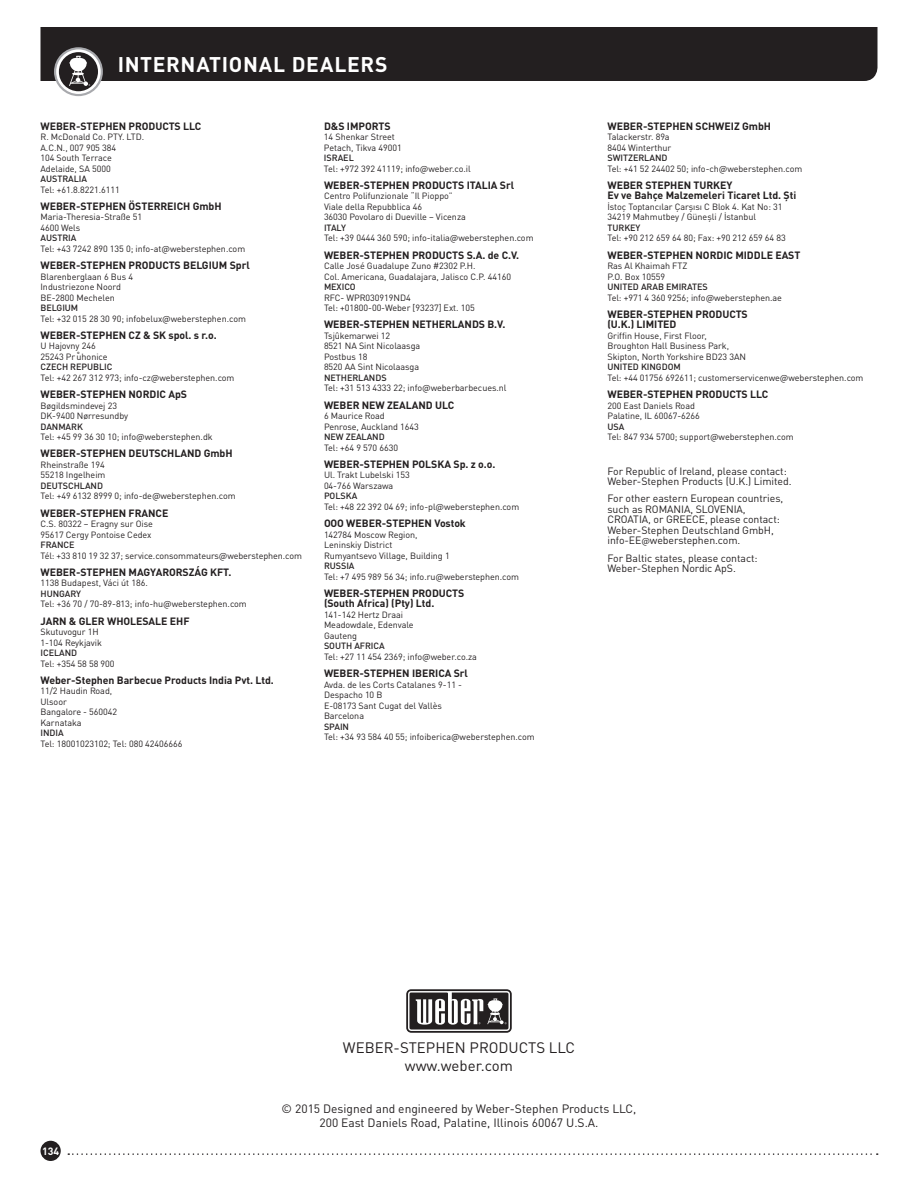
<style>
.page{position:relative;width:918px;height:1188px;background:#fff}
.page>*{position:absolute;margin:0;border:0;box-sizing:border-box;transform-origin:0 0}
.t1{font:700 21px "DIN Pro";letter-spacing:.03em;color:#fff}
.t2{font:15px/18px "DIN Pro";color:#231f20;text-align:center}
.t3{font:12px/14.4px "DIN Pro";color:#231f20;text-align:center}
.t4{font:700 10.5px/10.5px "DIN Pro";letter-spacing:-.005em;color:#231f20}
.t5{font:10.5px/10.5px "DIN Pro";letter-spacing:-.005em;color:#231f20}
.t6{font:700 10.5px "DIN Pro";color:#fff}
.t7{font:9px/10.5px "DIN Pro";letter-spacing:-.005em;color:#231f20}
.t8{font:500 9px "DIN Pro";letter-spacing:-.005em;color:#231f20}
.s1{font-size:9px}
</style>
<div class="page">
<div style="left:40px;top:27px;width:838px;height:54px;background:#231f20"></div>
<svg style="left:55px;top:48px;width:47px;height:47px"></svg>
<div style="left:54px;top:47px;width:49px;height:49px;border:2px solid #a8a9ad;border-radius:50%"></div>
<div style="left:59px;top:52px;width:39px;height:39px;background:#231f20;border-radius:50%"></div>
<svg style="left:69px;top:56px;width:21px;height:30px"></svg>
<div style="left:40px;top:1141px;width:21px;height:20px;background:#231f20;border-radius:50%"></div>
<svg style="left:68px;top:1153px;width:810px;height:2px"></svg>
<div style="left:406px;top:989px;width:106px;height:44px;background:#231f20;border-radius:5px"></div>
<svg style="left:408px;top:991px;width:102px;height:40px"></svg>
<h1 class="t1" style="left:118px;top:47px;width:271px">INTERNATIONAL DEALERS</h1>
<p class="t4" style="left:40px;top:119px;width:162px">WEBER-STEPHEN PRODUCTS LLC</p>
<p class="t7" style="left:40px;top:131px;width:105px">R. McDonald Co. PTY. LTD.<br>A.C.N., 007 905 384<br>104 South Terrace<br>Adelaide, SA 5000</p>
<p class="t8" style="left:40px;top:171px;width:48px">AUSTRALIA</p>
<p class="t7" style="left:40px;top:183px;width:81px">Tel: +61.8.8221.6111</p>
<p class="t4" style="left:40px;top:199px;width:183px">WEBER-STEPHEN ÖSTERREICH GmbH</p>
<p class="t7" style="left:40px;top:211px;width:103px">Maria-Theresia-Straße 51<br>4600 Wels</p>
<p class="t8" style="left:40px;top:231px;width:37px">AUSTRIA</p>
<p class="t7" style="left:40px;top:242px;width:206px">Tel: +43 7242 890 135 0; info-at@weberstephen.com</p>
<p class="t4" style="left:40px;top:259px;width:211px">WEBER-STEPHEN PRODUCTS BELGIUM Sprl</p>
<p class="t7" style="left:40px;top:270px;width:94px">Blarenberglaan 6 Bus 4<br>Industriezone Noord<br>BE-2800 Mechelen</p>
<p class="t8" style="left:40px;top:300px;width:39px">BELGIUM</p>
<p class="t7" style="left:40px;top:312px;width:207px">Tel: +32 015 28 30 90; infobelux@weberstephen.com</p>
<p class="t4" style="left:40px;top:328px;width:178px">WEBER-STEPHEN CZ &amp; SK spol. s r.o.</p>
<p class="t7" style="left:40px;top:340px;width:69px">U Hajovny 246<br>25243 Pr˚uhonice</p>
<p class="t8" style="left:40px;top:360px;width:73px">CZECH REPUBLIC</p>
<p class="t7" style="left:40px;top:371px;width:196px">Tel: +42 267 312 973; info-cz@weberstephen.com</p>
<p class="t4" style="left:40px;top:388px;width:148px">WEBER-STEPHEN NORDIC ApS</p>
<p class="t7" style="left:40px;top:399px;width:89px">Bøgildsmindevej 23<br>DK-9400 Nørresundby</p>
<p class="t8" style="left:40px;top:419px;width:44px">DANMARK</p>
<p class="t7" style="left:40px;top:431px;width:174px">Tel: +45 99 36 30 10; info@weberstephen.dk</p>
<p class="t4" style="left:40px;top:447px;width:194px">WEBER-STEPHEN DEUTSCHLAND GmbH</p>
<p class="t7" style="left:40px;top:458px;width:67px">Rheinstraße 194<br>55218 Ingelheim</p>
<p class="t8" style="left:40px;top:478px;width:64px">DEUTSCHLAND</p>
<p class="t7" style="left:40px;top:490px;width:197px">Tel: +49 6132 8999 0; info-de@weberstephen.com</p>
<p class="t4" style="left:40px;top:506px;width:129px">WEBER-STEPHEN FRANCE</p>
<p class="t7" style="left:40px;top:518px;width:114px">C.S. 80322 – Eragny sur Oise<br>95617 Cergy Pontoise Cedex</p>
<p class="t8" style="left:40px;top:537px;width:36px">FRANCE</p>
<p class="t7" style="left:40px;top:549px;width:263px">Tél: +33 810 19 32 37; service.consommateurs@weberstephen.com</p>
<p class="t4" style="left:40px;top:565px;width:192px">WEBER-STEPHEN MAGYARORSZÁG KFT.</p>
<p class="t7" style="left:40px;top:577px;width:109px">1138 Budapest, Váci út 186.</p>
<p class="t8" style="left:40px;top:586px;width:42px">HUNGARY</p>
<p class="t7" style="left:40px;top:598px;width:208px">Tel: +36 70 / 70-89-813; info-hu@weberstephen.com</p>
<p class="t4" style="left:40px;top:614px;width:151px">JARN &amp; GLER WHOLESALE EHF</p>
<p class="t7" style="left:40px;top:626px;width:63px">Skutuvogur 1H<br>1-104 Reykjavik</p>
<p class="t8" style="left:40px;top:645px;width:38px">ICELAND</p>
<p class="t7" style="left:40px;top:657px;width:76px">Tel: +354 58 58 900</p>
<p class="t4" style="left:40px;top:673px;width:235px">Weber-Stephen Barbecue Products India Pvt. Ltd.</p>
<p class="t7" style="left:40px;top:685px;width:78px">11/2 Haudin Road,<br>Ulsoor<br>Bangalore - 560042<br>Karnataka</p>
<p class="t8" style="left:40px;top:726px;width:25px">INDIA</p>
<p class="t7" style="left:40px;top:737px;width:144px">Tel: 18001023102; Tel: 080 42406666</p>
<p class="t4" style="left:324px;top:119px;width:68px">D&amp;S IMPORTS</p>
<p class="t7" style="left:324px;top:131px;width:79px">14 Shenkar Street<br>Petach, Tikva 49001</p>
<p class="t8" style="left:324px;top:150px;width:31px">ISRAEL</p>
<p class="t7" style="left:324px;top:162px;width:148px">Tel: +972 392 41119; info@weber.co.il</p>
<p class="t4" style="left:324px;top:178px;width:192px">WEBER-STEPHEN PRODUCTS ITALIA Srl</p>
<p class="t7" style="left:324px;top:190px;width:143px">Centro Polifunzionale “Il Pioppo”<br>Viale della Repubblica 46<br>36030 Povolaro di Dueville – Vicenza</p>
<p class="t8" style="left:324px;top:220px;width:23px">ITALY</p>
<p class="t7" style="left:324px;top:232px;width:211px">Tel: +39 0444 360 590; info-italia@weberstephen.com</p>
<p class="t4" style="left:324px;top:248px;width:197px">WEBER-STEPHEN PRODUCTS S.A. de C.V.</p>
<p class="t7" style="left:324px;top:260px;width:189px">Calle José Guadalupe Zuno #2302 P.H.<br>Col. Americana, Guadalajara, Jalisco C.P. 44160</p>
<p class="t8" style="left:324px;top:279px;width:33px">MEXICO</p>
<p class="t7" style="left:324px;top:291px;width:152px">RFC- WPR030919ND4<br>Tel: +01800-00-Weber [93237] Ext. 105</p>
<p class="t4" style="left:324px;top:318px;width:183px">WEBER-STEPHEN NETHERLANDS B.V.</p>
<p class="t7" style="left:324px;top:329px;width:98px">Tsjûkemarwei 12<br>8521 NA Sint Nicolaasga<br>Postbus 18<br>8520 AA Sint Nicolaasga</p>
<p class="t8" style="left:324px;top:370px;width:64px">NETHERLANDS</p>
<p class="t7" style="left:324px;top:382px;width:184px">Tel: +31 513 4333 22; info@weberbarbecues.nl</p>
<p class="t4" style="left:324px;top:398px;width:132px">WEBER NEW ZEALAND ULC</p>
<p class="t7" style="left:324px;top:410px;width:96px">6 Maurice Road<br>Penrose, Auckland 1643</p>
<p class="t8" style="left:324px;top:429px;width:62px">NEW ZEALAND</p>
<p class="t7" style="left:324px;top:441px;width:76px">Tel: +64 9 570 6630</p>
<p class="t4" style="left:324px;top:457px;width:173px">WEBER-STEPHEN POLSKA Sp. z o.o.</p>
<p class="t7" style="left:324px;top:469px;width:87px">Ul. Trakt Lubelski 153<br>04-766 Warszawa</p>
<p class="t8" style="left:324px;top:489px;width:35px">POLSKA</p>
<p class="t7" style="left:324px;top:500px;width:197px">Tel: +48 22 392 04 69; info-pl@weberstephen.com</p>
<p class="t4" style="left:324px;top:517px;width:143px">OOO WEBER-STEPHEN Vostok</p>
<p class="t7" style="left:324px;top:528px;width:127px">142784 Moscow Region,<br>Leninskiy District<br>Rumyantsevo Village, Building 1</p>
<p class="t8" style="left:324px;top:558px;width:32px">RUSSIA</p>
<p class="t7" style="left:324px;top:570px;width:197px">Tel: +7 495 989 56 34; info.ru@weberstephen.com</p>
<p class="t4" style="left:324px;top:586px;width:142px">WEBER-STEPHEN PRODUCTS (South Africa) (Pty) Ltd.</p>
<p class="t7" style="left:324px;top:608px;width:91px">141-142 Hertz Draai<br>Meadowdale, Edenvale<br>Gauteng</p>
<p class="t8" style="left:324px;top:639px;width:62px">SOUTH AFRICA</p>
<p class="t7" style="left:324px;top:650px;width:154px">Tel: +27 11 454 2369; info@weber.co.za</p>
<p class="t4" style="left:324px;top:667px;width:146px">WEBER-STEPHEN IBERICA Srl</p>
<p class="t7" style="left:324px;top:678px;width:140px">Avda. de les Corts Catalanes 9-11 -<br>Despacho 10 B<br>E-08173 Sant Cugat del Vallès<br>Barcelona</p>
<p class="t8" style="left:324px;top:719px;width:27px">SPAIN</p>
<p class="t7" style="left:324px;top:731px;width:212px">Tel: +34 93 584 40 55; infoiberica@weberstephen.com</p>
<p class="t4" style="left:608px;top:119px;width:165px">WEBER-STEPHEN SCHWEIZ GmbH</p>
<p class="t7" style="left:608px;top:131px;width:65px">Talackerstr. 89a<br>8404 Winterthur</p>
<p class="t8" style="left:608px;top:150px;width:61px">SWITZERLAND</p>
<p class="t7" style="left:608px;top:162px;width:197px">Tel: +41 52 24402 50; info-ch@weberstephen.com</p>
<p class="t4" style="left:608px;top:178px;width:190px">WEBER STEPHEN TURKEY<br>Ev ve Bahçe Malzemeleri Ticaret Ltd. Şti</p>
<p class="t7" style="left:608px;top:200px;width:177px">İstoç Toptancılar Çarşısı C Blok 4. Kat No: 31<br>34219 Mahmutbey / Güneşli / İstanbul</p>
<p class="t8" style="left:608px;top:220px;width:35px">TURKEY</p>
<p class="t7" style="left:608px;top:232px;width:180px">Tel: +90 212 659 64 80; Fax: +90 212 659 64 83</p>
<p class="t4" style="left:608px;top:248px;width:194px">WEBER-STEPHEN NORDIC MIDDLE EAST</p>
<p class="t7" style="left:608px;top:260px;width:81px">Ras Al Khaimah FTZ<br>P.O. Box 10559</p>
<p class="t8" style="left:608px;top:279px;width:102px">UNITED ARAB EMIRATES</p>
<p class="t7" style="left:608px;top:291px;width:176px">Tel: +971 4 360 9256; info@weberstephen.ae</p>
<p class="t4" style="left:608px;top:307px;width:142px">WEBER-STEPHEN PRODUCTS (U.K.) LIMITED</p>
<p class="t7" style="left:608px;top:329px;width:140px">Griffin House, First Floor,<br>Broughton Hall Business Park,<br>Skipton, North Yorkshire BD23 3AN</p>
<p class="t8" style="left:608px;top:360px;width:75px">UNITED KINGDOM</p>
<p class="t7" style="left:608px;top:371px;width:258px">Tel: +44 01756 692611; customerservicenwe@weberstephen.com</p>
<p class="t4" style="left:608px;top:388px;width:162px">WEBER-STEPHEN PRODUCTS LLC</p>
<p class="t7" style="left:608px;top:399px;width:94px">200 East Daniels Road<br>Palatine, IL 60067-6266</p>
<p class="t8" style="left:608px;top:419px;width:18px">USA</p>
<p class="t7" style="left:608px;top:431px;width:188px">Tel: 847 934 5700; support@weberstephen.com</p>
<p class="t5" style="left:608px;top:464px;width:186px">For Republic of Ireland, please contact:<br>Weber-Stephen Products (U.K.) Limited.</p>
<p class="t5" style="left:608px;top:492px;width:177px">For other eastern European countries, such as ROMANIA, SLOVENIA, CROATIA, or GREECE, please contact:<br>Weber-Stephen Deutschland GmbH, info-EE<span class="s1">@</span>weberstephen.com.</p>
<p class="t5" style="left:607px;top:551px;width:152px">For Baltic states, please contact:<br>Weber-Stephen Nordic ApS.</p>
<p class="t6" style="left:42px;top:1142px;width:19px">134</p>
<h2 class="t2" style="left:343px;top:1038px;width:234px">WEBER-STEPHEN PRODUCTS LLC www.weber.com</h2>
<h3 class="t3" style="left:282px;top:1100px;width:356px">© 2015 Designed and engineered by Weber-Stephen Products LLC,<br>200 East Daniels Road, Palatine, Illinois 60067 U.S.A.</h3>
</div>
